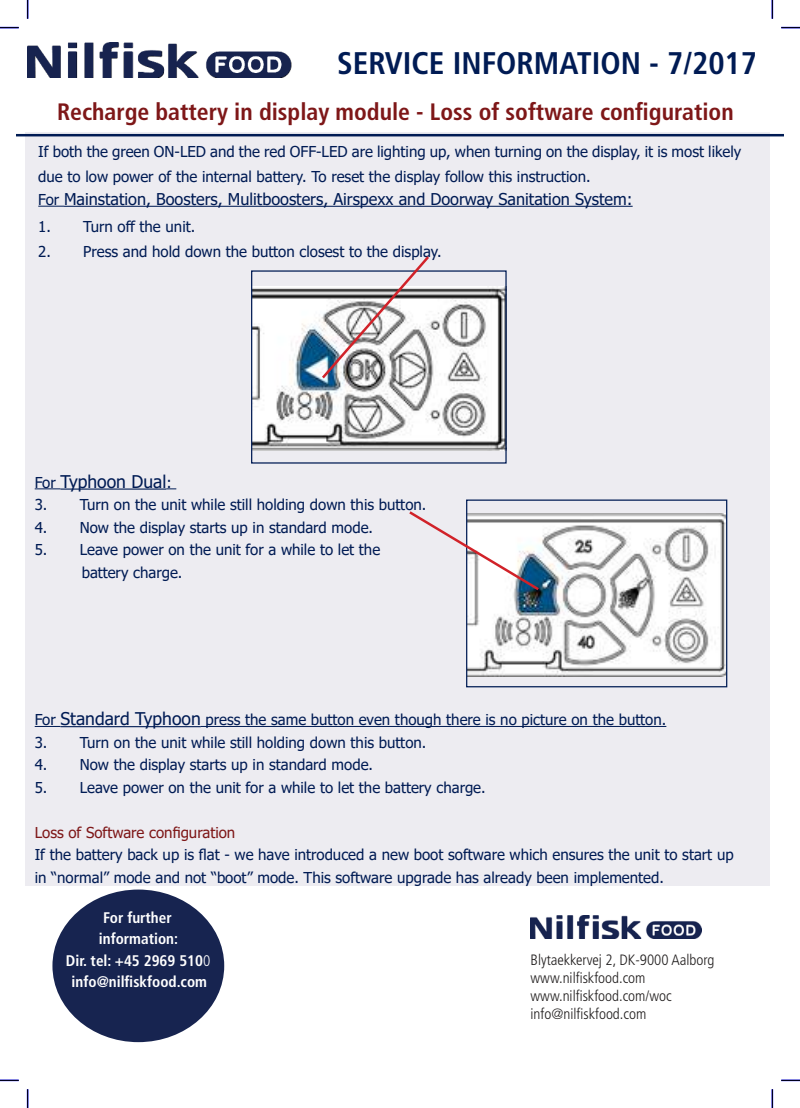
<style>
.page{position:relative;width:800px;height:1108px;background:#fff}
.page>*{position:absolute;margin:0;border:0;box-sizing:border-box;transform-origin:0 0}
.t1{font:700 condensed 31.25px "Frutiger";color:#001b54}
.t2{font:700 condensed 23.75px "Frutiger";color:#7e1718}
.t3{font:17.5px "Tahoma";color:#001b54}
.t4{font:16.25px "Tahoma";color:#001b54}
.t5{font:700 condensed 15.38px/21.4px "Frutiger";color:#fff;text-align:center}
.t6{font:15px/22.5px "Tahoma";color:#001b54}
.t7{font:300 condensed 15px/18px "Frutiger";color:#221f1f}
.t8{font:15px "Tahoma";color:#7e1718}
.s1{font-size:15px}
.s2{font-size:17.5px}
.s3{font-weight:300}
</style>
<div class="page">
<div style="left:25px;top:132px;width:744px;height:754px;background:#edecf1"></div>
<svg style="left:38px;top:206px;width:26px;height:1px"></svg>
<hr style="left:64px;top:206px;width:568px;height:1px;background:#001b54">
<img style="left:530px;top:915px;width:171px;height:23px">
<hr style="left:17px;top:134px;width:765px;height:2px;background:#001b54">
<img style="left:253px;top:287px;width:251px;height:163px">
<div style="left:251px;top:270px;width:255px;height:193px;border:1px solid #001b54"></div>
<svg style="left:35px;top:488px;width:25px;height:1px"></svg>
<hr style="left:60px;top:488px;width:106px;height:1px;background:#001b54">
<svg style="left:35px;top:726px;width:25px;height:1px"></svg>
<hr style="left:60px;top:726px;width:141px;height:1px;background:#001b54">
<hr style="left:201px;top:726px;width:465px;height:1px;background:#001b54">
<img style="left:468px;top:514px;width:257px;height:162px">
<div style="left:466px;top:499px;width:261px;height:188px;border:1px solid #001b54"></div>
<img style="left:28px;top:42px;width:263px;height:36px">
<div style="left:52px;top:889px;width:172px;height:153px;background:#172450;border-radius:50%"></div>
<svg style="left:319px;top:256px;width:112px;height:125px"></svg>
<svg style="left:409px;top:509px;width:132px;height:83px"></svg>
<svg style="left:0;top:27px;width:19px;height:1px"></svg>
<svg style="left:781px;top:27px;width:18px;height:1px"></svg>
<svg style="left:0;top:1079px;width:19px;height:2px"></svg>
<svg style="left:781px;top:1079px;width:18px;height:2px"></svg>
<svg style="left:27px;top:0;width:1px;height:19px"></svg>
<svg style="left:27px;top:1089px;width:1px;height:19px"></svg>
<svg style="left:771px;top:0;width:1px;height:19px"></svg>
<svg style="left:771px;top:1089px;width:1px;height:19px"></svg>
<h1 class="t1" style="left:337px;top:50px;width:421px">SERVICE INFORMATION - 7/2017</h1>
<h2 class="t2" style="left:57px;top:102px;width:678px">Recharge battery in display module - Loss of software configuration</h2>
<p class="t6" style="left:38px;top:141px;width:704px;line-height:25px">If both the green ON-LED and the red OFF-LED are lighting up, when turning on the display, it is most likely due to low power of the internal battery. To reset the display follow this instruction.</p>
<p class="t4" style="left:38px;top:192px;width:595px"><span class="s1">For</span> Mainstation, Boosters, Mulitboosters, Airspexx and Doorway Sanitation System:</p>
<p class="t6" style="left:38px;top:216px;width:158px">1. Turn off the unit.</p>
<p class="t6" style="left:38px;top:242px;width:404px">2. Press and hold down the button closest to the display.</p>
<p class="t3" style="left:35px;top:474px;width:138px"><span class="s1">For</span> Typhoon Dual<span class="s1">:</span></p>
<p class="t6" style="left:35px;top:495px;width:393px">3. Turn on the unit while still holding down this button.</p>
<p class="t6" style="left:35px;top:517px;width:340px">4. Now the display starts up in standard mode.</p>
<p class="t6" style="left:82px;top:540px;width:300px;text-indent:-47px">5. Leave power on the unit for a while to let the battery charge.</p>
<p class="t6" style="left:35px;top:710px;width:633px">For <span class="s2">Standard Typhoon</span> press the same button even though there is no picture on the button.</p>
<p class="t6" style="left:35px;top:732px;width:393px">3. Turn on the unit while still holding down this button.</p>
<p class="t6" style="left:35px;top:755px;width:340px">4. Now the display starts up in standard mode.</p>
<p class="t6" style="left:35px;top:777px;width:452px">5. Leave power on the unit for a while to let the battery charge.</p>
<p class="t8" style="left:35px;top:822px;width:202px">Loss of Software configuration</p>
<p class="t6" style="left:35px;top:844px;width:700px">If the battery back up is flat - we have introduced a new boot software which ensures the unit to start up in “normal” mode and not “boot” mode. This software upgrade has already been implemented.</p>
<p class="t5" style="left:66px;top:908px;width:146px">For further information:<br>Dir. tel: +45 2969 510<span class="s3">0 </span>info@nilfiskfood.com</p>
<p class="t7" style="left:530px;top:952px;width:185px">Blytaekkervej 2, DK-9000 Aalborg www.nilfiskfood.com www.nilfiskfood.com/woc info@nilfiskfood.com</p>
</div>
